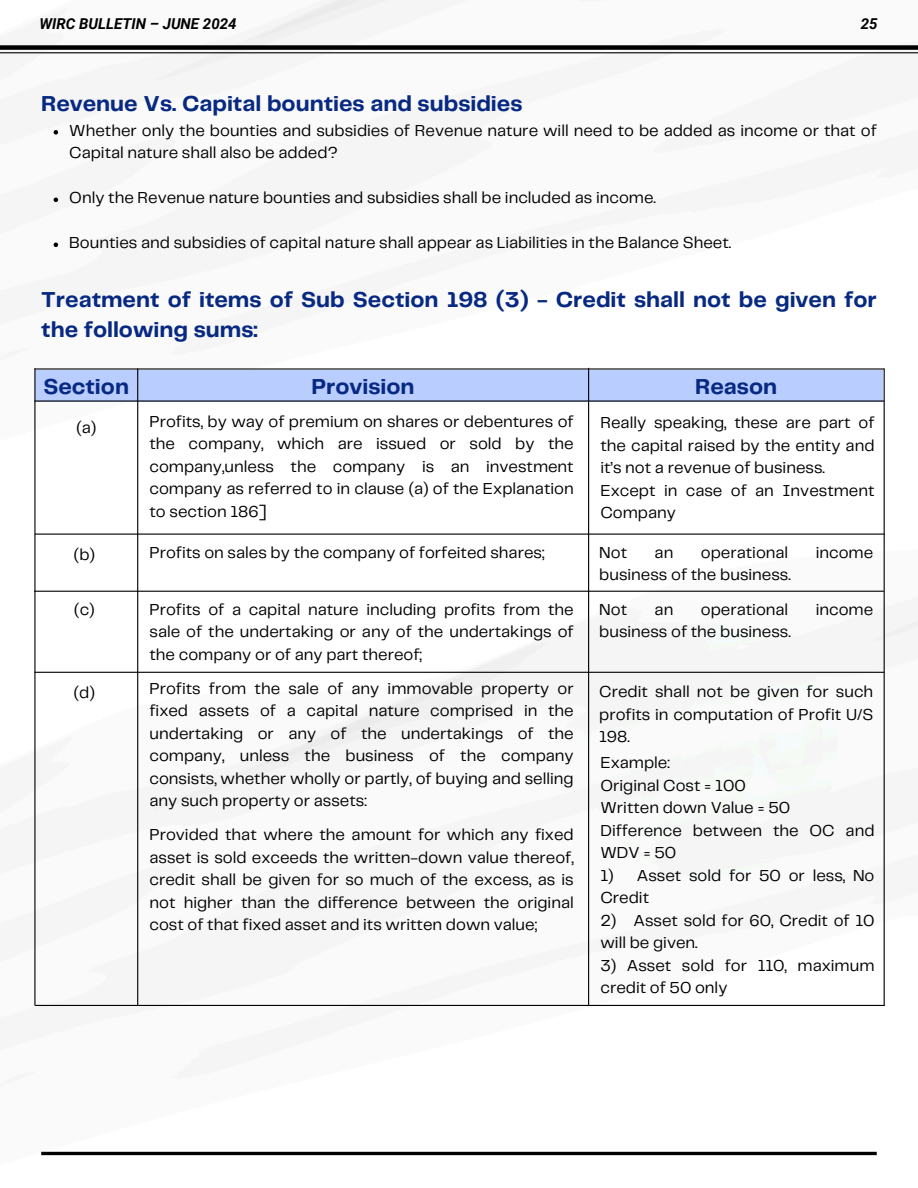
<style>
.page{position:relative;width:918px;height:1188px;background:#fff}
.page>*{position:absolute;margin:0;border:0;box-sizing:border-box;transform-origin:0 0}
.t1{font:700 22.5px/30.3px "Telegraf";color:#072982}
.t2{font:16.5px/22.5px "Telegraf";color:#000}
.t3{font:italic 700 15px "Roboto";color:#000}
</style>
<div class="page">
<img style="left:0;top:0;width:918px;height:1156px">
<svg style="left:54px;top:130px;width:4px;height:5px"></svg>
<svg style="left:54px;top:198px;width:4px;height:4px"></svg>
<svg style="left:54px;top:243px;width:4px;height:4px"></svg>
<hr style="left:41px;top:1152px;width:836px;height:3px;background:#000">
<div style="left:0;top:45px;width:918px;height:5px;background:#000"></div>
<hr style="left:0;top:52px;width:918px;height:1px;background:#000">
<hr style="left:34px;top:368px;width:850px;height:2px;background:#000">
<div style="left:36px;top:370px;width:847px;height:31px;background:#bacdff"></div>
<hr style="left:34px;top:400px;width:850px;height:2px;background:#000">
<hr style="left:35px;top:534px;width:850px;height:1px;background:#000">
<hr style="left:34px;top:591px;width:850px;height:1px;background:#000">
<hr style="left:34px;top:672px;width:850px;height:1px;background:#000">
<hr style="left:34px;top:368px;width:2px;height:637px;background:#000">
<hr style="left:137px;top:368px;width:1px;height:637px;background:#000">
<hr style="left:588px;top:368px;width:1px;height:637px;background:#000">
<hr style="left:884px;top:368px;width:1px;height:637px;background:#000">
<hr style="left:35px;top:1005px;width:850px;height:1px;background:#000">
<p class="t3" style="left:40px;top:15px;width:199px">WIRC BULLETIN – JUNE 2024</p>
<p class="t3" style="left:861px;top:15px;width:18px">25</p>
<h2 class="t1" style="left:41px;top:89px;width:483px">Revenue Vs. Capital bounties and subsidies</h2>
<p class="t2" style="left:69px;top:120px;width:809px">Whether only the bounties and subsidies of Revenue nature will need to be added as income or that of<br>Capital nature shall also be added?</p>
<h1 class="t2" style="left:69px;top:187px;width:588px">Only the Revenue nature bounties and subsidies shall be included as income.</h1>
<p class="t2" style="left:69px;top:232px;width:663px">Bounties and subsidies of capital nature shall appear as Liabilities in the Balance Sheet.</p>
<p class="t1" style="left:41px;top:285px;width:837px">Treatment of items of Sub Section 198 (3) - Credit shall not be given for the following sums:</p>
<p class="t1" style="left:43px;top:373px;width:87px">Section</p>
<p class="t2" style="left:76px;top:417px;width:21px">(a)</p>
<p class="t2" style="left:74px;top:544px;width:23px">(b)</p>
<p class="t2" style="left:74px;top:599px;width:22px">(c)</p>
<p class="t2" style="left:74px;top:682px;width:23px">(d)</p>
<p class="t1" style="left:312px;top:373px;width:104px">Provision</p>
<p class="t1" style="left:695px;top:373px;width:83px">Reason</p>
<p class="t2" style="left:150px;top:411px;width:426px;text-align:justify">Profits, by way of premium on shares or debentures of the company, which are issued or sold by the company,unless the company is an investment company as referred to in clause (a) of the Explanation to section 186]</p>
<h1 class="t2" style="left:150px;top:542px;width:396px">Profits on sales by the company of forfeited shares;</h1>
<h1 class="t2" style="left:150px;top:599px;width:426px;text-align:justify">Profits of a capital nature including profits from the sale of the undertaking or any of the undertakings of the company or of any part thereof;</h1>
<h1 class="t2" style="left:150px;top:678px;width:426px;text-align:justify">Profits from the sale of any immovable property or fixed assets of a capital nature comprised in the undertaking or any of the undertakings of the company, unless the business of the company consists, whether wholly or partly, of buying and selling any such property or assets:</h1>
<p class="t2" style="left:150px;top:824px;width:426px;text-align:justify">Provided that where the amount for which any fixed asset is sold exceeds the written-down value thereof, credit shall be given for so much of the excess, as is not higher than the difference between the original cost of that fixed asset and its written down value;</p>
<h1 class="t2" style="left:600px;top:412px;width:276px;text-align:justify">Really speaking, these are part of the capital raised by the entity and it’s not a revenue of business.</h1>
<p class="t2" style="left:600px;top:480px;width:276px">Except in case of an Investment<br>Company</p>
<p class="t2" style="left:599px;top:542px;width:29px">Not</p>
<p class="t2" style="left:655px;top:542px;width:20px">an</p>
<p class="t2" style="left:701px;top:542px;width:89px">operational</p>
<p class="t2" style="left:816px;top:542px;width:59px">income</p>
<p class="t2" style="left:599px;top:564px;width:193px">business of the business.</p>
<p class="t2" style="left:599px;top:599px;width:29px">Not</p>
<p class="t2" style="left:655px;top:599px;width:20px">an</p>
<p class="t2" style="left:701px;top:599px;width:89px">operational</p>
<p class="t2" style="left:816px;top:599px;width:59px">income</p>
<p class="t2" style="left:599px;top:622px;width:193px">business of the business.</p>
<p class="t2" style="left:599px;top:681px;width:276px;text-align:justify">Credit shall not be given for such profits in computation of Profit U/S 198.</p>
<p class="t2" style="left:600px;top:752px;width:71px">Example:</p>
<p class="t2" style="left:600px;top:775px;width:147px">Original Cost = 100</p>
<p class="t2" style="left:600px;top:797px;width:191px">Written down Value = 50</p>
<p class="t2" style="left:600px;top:820px;width:276px">Difference between the OC and<br>WDV = 50</p>
<p class="t2" style="left:600px;top:865px;width:276px">1) Asset sold for 50 or less, No<br>Credit</p>
<p class="t2" style="left:600px;top:910px;width:276px">2) Asset sold for 60, Credit of 10 will be given.</p>
<p class="t2" style="left:600px;top:955px;width:276px">3) Asset sold for 110, maximum credit of 50 only</p>
</div>
